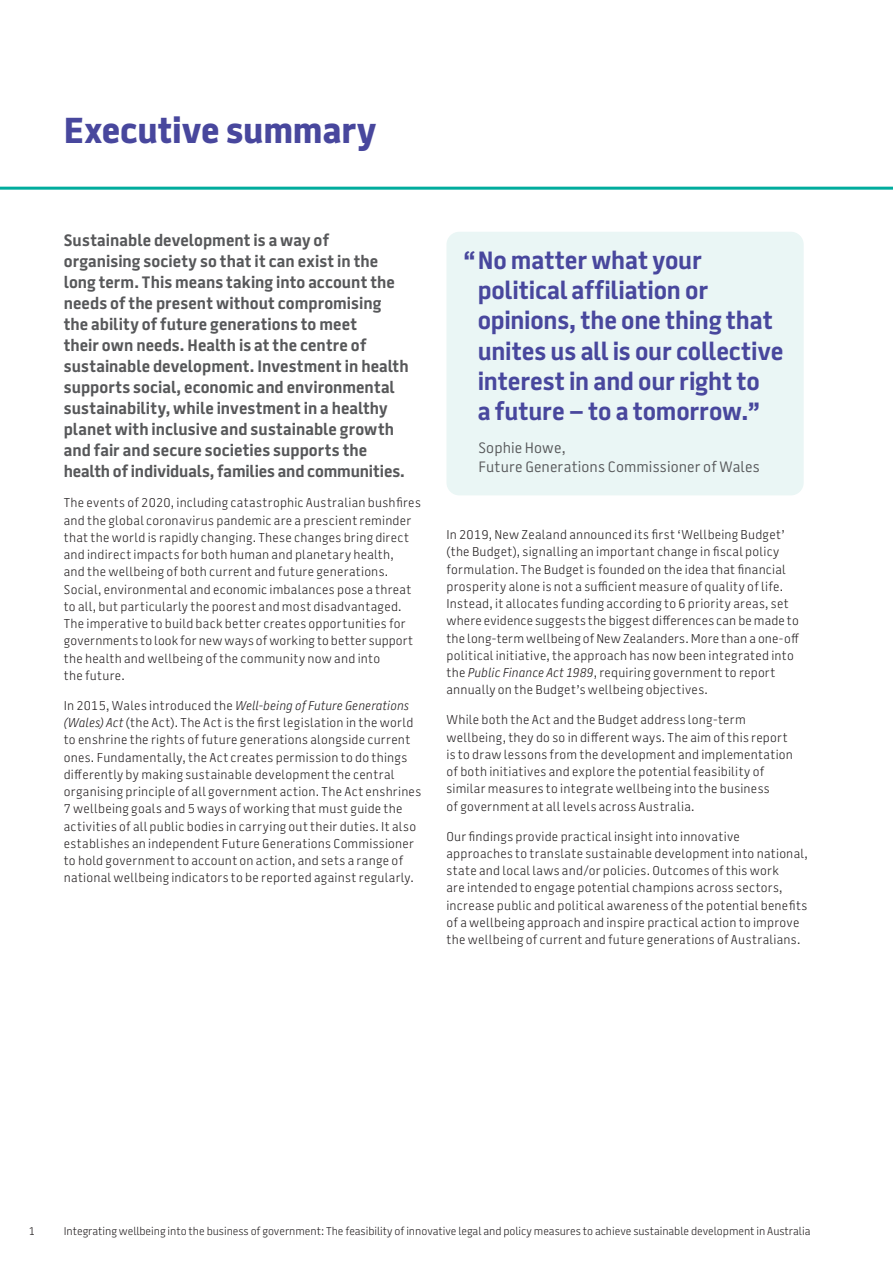
<style>
.page{position:relative;width:893px;height:1263px;background:#fff}
.page>*{position:absolute;margin:0;border:0;box-sizing:border-box;transform-origin:0 0}
.Heading_01{font:800 36px "Battersea";letter-spacing:-.005em;color:#48479d}
.Quote_01{font:700 24.9px/30.3px "Battersea";letter-spacing:-.005em;color:#48479d}
.Precede_-_grey{font:700 16.5px/21px "Battersea";letter-spacing:.005em;color:#57585a}
.Heading_03{font:15px/19.5px "Battersea";letter-spacing:.01em;color:#57585a}
.Body{font:300 12.75px/17.2px "Battersea";letter-spacing:.02em;color:#231f20}
.t1{font:300 11.25px "Battersea";letter-spacing:-.005em;color:#231f20}
.s1{font-style:italic}
</style>
<div class="page">
<div style="left:446px;top:232px;width:358px;height:263px;background:#eaf6f5;border-radius:13px"></div>
<hr style="left:0;top:187px;width:893px;height:3px;background:#00ac9d">
<p class="Heading_01" style="left:64px;top:105px;width:314px">Executive summary</p>
<p class="Precede_-_grey" style="left:64px;top:230px;width:346px">Sustainable development is a way of organising society so that it can exist in the long term. This means taking into account the needs of the present without compromising the ability of future generations to meet<br>their own needs. Health is at the centre of sustainable development. Investment in health supports social, economic and environmental sustainability, while investment in a healthy planet with inclusive and sustainable growth and fair and secure societies supports the health of individuals, families and communities.</p>
<p class="Body" style="left:64px;top:494px;width:359px">The events of 2020, including catastrophic Australian bushfires and the global coronavirus pandemic are a prescient reminder that the world is rapidly changing. These changes bring direct and indirect impacts for both human and planetary health,<br>and the wellbeing of both current and future generations.<br>Social, environmental and economic imbalances pose a threat to all, but particularly the poorest and most disadvantaged.<br>The imperative to build back better creates opportunities for governments to look for new ways of working to better support the health and wellbeing of the community now and into<br>the future.</p>
<p class="Body" style="left:64px;top:697px;width:359px">In 2015, Wales introduced the <span class="s1">Well-being of Future Generations (Wales) Act</span> (the Act). The Act is the first legislation in the world to enshrine the rights of future generations alongside current ones. Fundamentally, the Act creates permission to do things differently by making sustainable development the central organising principle of all government action. The Act enshrines 7 wellbeing goals and 5 ways of working that must guide the activities of all public bodies in carrying out their duties. It also establishes an independent Future Generations Commissioner to hold government to account on action, and sets a range of national wellbeing indicators to be reported against regularly.</p>
<p class="Quote_01" style="left:478px;top:246px;width:307px;text-indent:-14px">“No matter what your political affiliation or opinions, the one thing that unites us all is our collective interest in and our right to<br>a future – to a tomorrow.”</p>
<p class="Heading_03" style="left:478px;top:438px;width:283px">Sophie Howe,<br>Future Generations Commissioner of Wales</p>
<p class="Body" style="left:446px;top:526px;width:354px">In 2019, New Zealand announced its first ‘Wellbeing Budget’ (the Budget), signalling an important change in fiscal policy formulation. The Budget is founded on the idea that financial prosperity alone is not a sufficient measure of quality of life.<br>Instead, it allocates funding according to 6 priority areas, set where evidence suggests the biggest differences can be made to the long-term wellbeing of New Zealanders. More than a one-off political initiative, the approach has now been integrated into the <span class="s1">Public Finance Act 1989</span>, requiring government to report annually on the Budget’s wellbeing objectives.</p>
<p class="Body" style="left:446px;top:711px;width:348px">While both the Act and the Budget address long-term wellbeing, they do so in different ways. The aim of this report is to draw lessons from the development and implementation of both initiatives and explore the potential feasibility of similar measures to integrate wellbeing into the business<br>of government at all levels across Australia.</p>
<p class="Body" style="left:446px;top:828px;width:363px">Our findings provide practical insight into innovative approaches to translate sustainable development into national, state and local laws and/or policies. Outcomes of this work<br>are intended to engage potential champions across sectors, increase public and political awareness of the potential benefits of a wellbeing approach and inspire practical action to improve the wellbeing of current and future generations of Australians.</p>
<p class="t1" style="left:29px;top:1224px;width:8px">1</p>
<p class="t1" style="left:64px;top:1224px;width:748px">Integrating wellbeing into the business of government: The feasibility of innovative legal and policy measures to achieve sustainable development in Australia</p>
</div>
